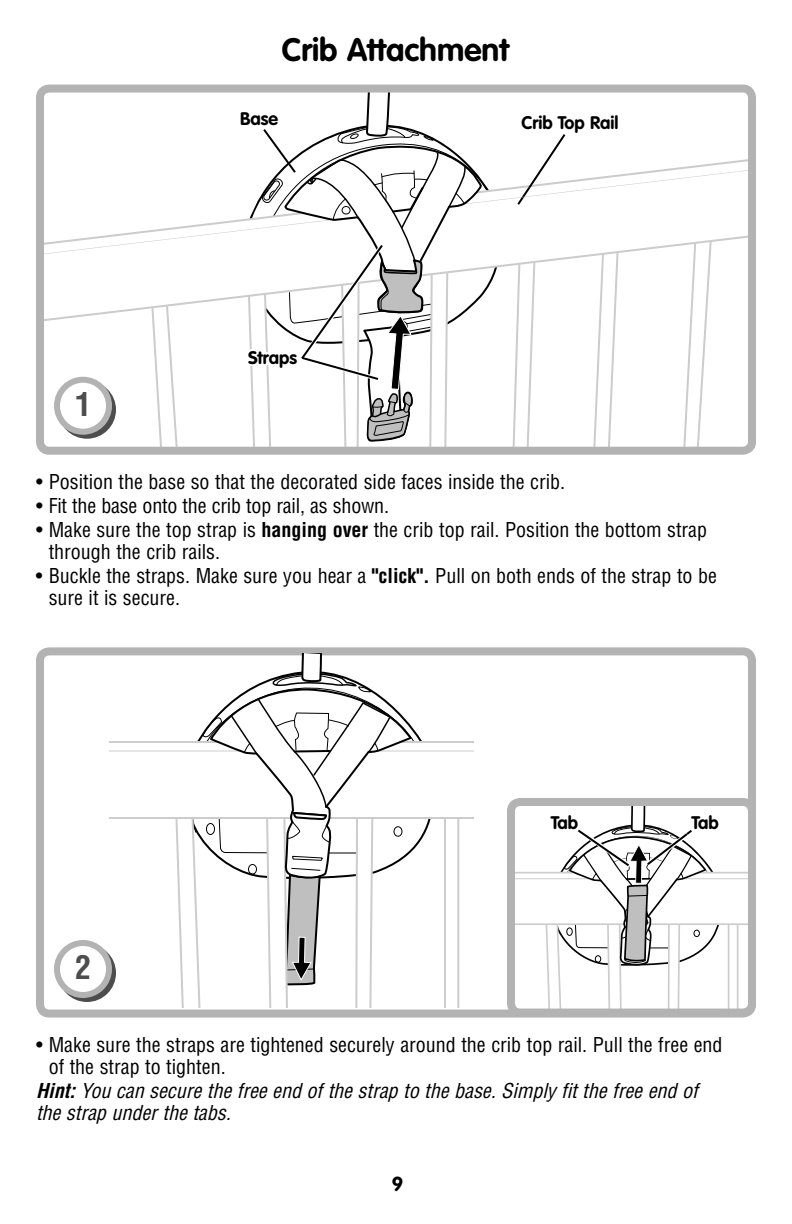
<style>
.page{position:relative;width:792px;height:1224px;background:#fff}
.page>*{position:absolute;margin:0;border:0;box-sizing:border-box;transform-origin:0 0}
.t1{font:700 32px "VAG Rounded Std";color:#000}
.t2{font:700 condensed 32px "Helvetica LT Std";color:#4d4d4d}
.t3{font:condensed 20px/22px "Helvetica LT Std";color:#000}
.t4{font:italic condensed 20px/22px "Helvetica LT Std";color:#000}
.t5{font:700 20px "VAG Rounded Std";color:#000}
.t6{font:700 18px "VAG Rounded Std";color:#000}
.s1{color:#fff}
.s2{font-weight:700}
</style>
<div class="page">
<div style="left:36px;top:647px;width:720px;height:371px;border:8px solid #b3b3b3;border-radius:9px"></div>
<div style="left:507px;top:798px;width:249px;height:219px;border:8px solid #b3b3b3;border-radius:9px"></div>
<svg style="left:593px;top:321px;width:23px;height:125px"></svg>
<svg style="left:512px;top:321px;width:22px;height:125px"></svg>
<svg style="left:683px;top:321px;width:24px;height:125px"></svg>
<svg style="left:152px;top:321px;width:26px;height:125px"></svg>
<svg style="left:45px;top:159px;width:702px;height:162px"></svg>
<svg style="left:45px;top:167px;width:702px;height:87px"></svg>
<div style="left:36px;top:85px;width:720px;height:370px;border:8px solid #b3b3b3;border-radius:9px"></div>
<svg style="left:517px;top:134px;width:48px;height:71px"></svg>
<svg style="left:247px;top:89px;width:236px;height:362px"></svg>
<svg style="left:61px;top:384px;width:52px;height:52px"></svg>
<div style="left:58px;top:381px;width:58px;height:58px;border:6px solid #4d4d4d;border-radius:50%"></div>
<div style="left:57px;top:380px;width:52px;height:52px;background:#fff;border-radius:50%"></div>
<div style="left:54px;top:377px;width:58px;height:58px;border:6px solid #b3b3b3;border-radius:50%"></div>
<svg style="left:61px;top:947px;width:52px;height:52px"></svg>
<div style="left:58px;top:944px;width:58px;height:58px;border:6px solid #4d4d4d;border-radius:50%"></div>
<div style="left:57px;top:943px;width:52px;height:52px;background:#fff;border-radius:50%"></div>
<div style="left:54px;top:940px;width:58px;height:58px;border:6px solid #b3b3b3;border-radius:50%"></div>
<svg style="left:110px;top:654px;width:364px;height:354px"></svg>
<svg style="left:511px;top:802px;width:240px;height:211px"></svg>
<h1 class="t1" style="left:282px;top:34px;width:228px">Crib Attachment</h1>
<p class="t6" style="left:240px;top:110px;width:39px">Base</p>
<p class="t6" style="left:521px;top:114px;width:99px">Crib Top Rail</p>
<h1 class="t2" style="left:75px;top:393px;width:17px">1</h1>
<p class="t6" style="left:248px;top:349px;width:51px"><span class="s1">S</span>traps</p>
<p class="t3" style="left:36px;top:474px;width:531px">• Position the base so that the decorated side faces inside the crib.</p>
<p class="t3" style="left:36px;top:498px;width:355px">• Fit the base onto the crib top rail, as shown.</p>
<p class="t3" style="left:49px;top:522px;width:660px;text-indent:-13px">• Make sure the top strap is <span class="s2">hanging over</span> the crib top rail. Position the bottom strap through the crib rails.</p>
<p class="t3" style="left:49px;top:568px;width:670px;text-indent:-13px">• Buckle the straps. Make sure you hear a <span class="s2">"click".</span> Pull on both ends of the strap to be sure it is secure.</p>
<h1 class="t2" style="left:75px;top:956px;width:17px">2</h1>
<p class="t6" style="left:551px;top:814px;width:29px">Tab</p>
<p class="t6" style="left:692px;top:814px;width:29px">Tab</p>
<p class="t3" style="left:49px;top:1036px;width:675px;text-indent:-13px">• Make sure the straps are tightened securely around the crib top rail. Pull the free end of the strap to tighten.</p>
<p class="t4" style="left:36px;top:1082px;width:663px"><span class="s2">Hint:</span>You can secure the free end of the strap to the base.Simply fitthe free end of the strap underthe tabs.</p>
<p class="t5" style="left:392px;top:1175px;width:13px">9</p>
</div>
